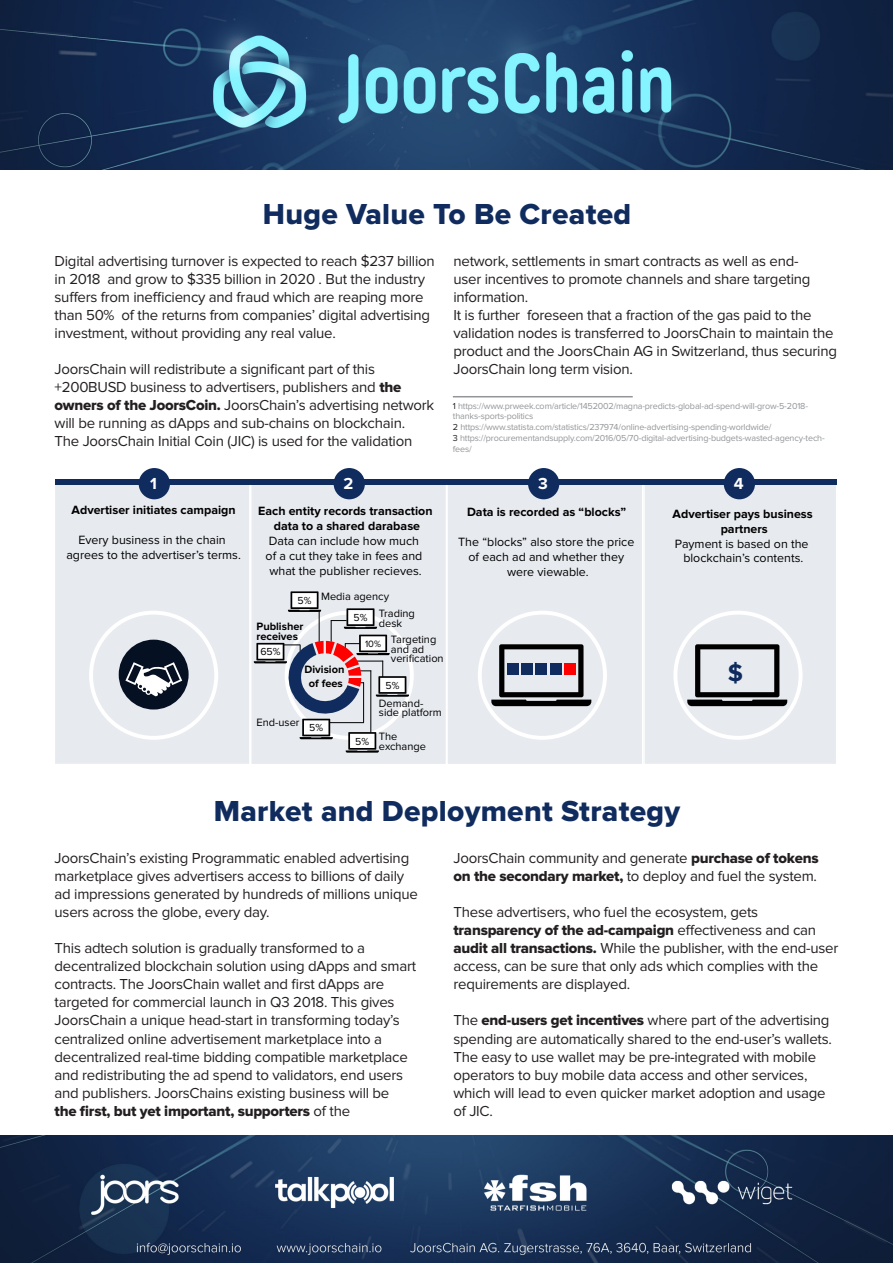
<style>
.page{position:relative;width:893px;height:1263px;background:#fff}
.page>*{position:absolute;margin:0;border:0;box-sizing:border-box;transform-origin:0 0}
.t1{font:30px "Proxima Nova Extrabld";letter-spacing:.01em;color:#102c5e}
.t2{font:700 24.9px "Proxima Nova";color:#102c5e}
.t3{font:700 16.5px "Proxima Nova";color:#fff}
.platte_tekst_10{font:15px/18px "Proxima Nova";letter-spacing:-.015em;color:#231f20}
.t4{font:15px "Proxima Nova Extrabld";letter-spacing:-.015em;color:#231f20}
.t5{font:12.45px/14.9px "Proxima Nova";color:#000;text-align:center}
.t6{font:700 12.45px/14.9px "Proxima Nova";color:#000;text-align:center}
.t7{font:11.1px/9.6px "Proxima Nova";color:#000}
.t8{font:700 11.1px/13.2px "Proxima Nova";color:#000;text-align:center}
.t9{font:10.5px "Proxima Nova";color:#000}
.t10{font:9.45px "Proxima Nova";color:#000}
.t11{font:9px/10.8px "Proxima Nova";letter-spacing:-.015em;color:#939598}
.s1{font-family:"Proxima Nova Extrabld"}
.s2{color:#231f20}
.s3{font-family:"Proxima Nova"}
</style>
<div class="page">
<img style="left:0;top:0;width:893px;height:170px">
<img style="left:0;top:1135px;width:893px;height:128px">
<div style="left:55px;top:482px;width:781px;height:281px;background:#e7eaef"></div>
<div style="left:54px;top:483px;width:197px;height:282px;border:2px solid #fff"></div>
<div style="left:446px;top:483px;width:197px;height:282px;border:1px solid #fff"></div>
<div style="left:643px;top:483px;width:197px;height:282px;border:1px solid #fff"></div>
<div style="left:89px;top:611px;width:129px;height:129px;border:4px solid #fff;border-radius:50%"></div>
<div style="left:478px;top:611px;width:129px;height:129px;border:4px solid #fff;border-radius:50%"></div>
<div style="left:673px;top:611px;width:129px;height:129px;border:4px solid #fff;border-radius:50%"></div>
<div style="left:119px;top:640px;width:70px;height:69px;background:#061023;border-radius:50%"></div>
<svg style="left:125px;top:662px;width:57px;height:34px"></svg>
<svg style="left:687px;top:644px;width:100px;height:62px"></svg>
<svg style="left:491px;top:644px;width:100px;height:62px"></svg>
<div style="left:507px;top:663px;width:11px;height:12px;background:#102c5e"></div>
<div style="left:522px;top:663px;width:11px;height:12px;background:#102c5e"></div>
<div style="left:536px;top:663px;width:11px;height:12px;background:#102c5e"></div>
<div style="left:550px;top:663px;width:12px;height:12px;background:#102c5e"></div>
<div style="left:565px;top:663px;width:11px;height:12px;background:#f00"></div>
<div style="left:55px;top:479px;width:781px;height:6px;background:#102c5e"></div>
<div style="left:139px;top:468px;width:31px;height:31px;background:#102c5e;border-radius:50%"></div>
<div style="left:334px;top:468px;width:31px;height:31px;background:#102c5e;border-radius:50%"></div>
<div style="left:528px;top:468px;width:31px;height:31px;background:#102c5e;border-radius:50%"></div>
<div style="left:724px;top:468px;width:31px;height:31px;background:#102c5e;border-radius:50%"></div>
<svg style="left:254px;top:591px;width:155px;height:162px"></svg>
<hr style="left:453px;top:396px;width:180px;height:1px;background:#939598">
<p class="t1" style="left:263px;top:196px;width:370px">Huge Value To Be Created</p>
<p class="platte_tekst_10" style="left:55px;top:252px;width:382px">Digital advertising turnover is expected to reach $237 billion in 2018 and grow to $335 billion in 2020 . But the industry suffers from inefficiency and fraud which are reaping more than 50% of the returns from companies’ digital advertising investment, without providing any real value.</p>
<p class="platte_tekst_10" style="left:55px;top:360px;width:381px">JoorsChain will redistribute a significant part of this +200BUSD business to advertisers, publishers and <span class="s1">the owners of the JoorsCoin.</span> JoorsChain’s advertising network will be running as dApps and sub-chains on blockchain.<br>The JoorsChain Initial Coin (JIC) is used for the validation</p>
<p class="platte_tekst_10" style="left:453px;top:252px;width:359px">network, settlements in smart contracts as well as end&shy;user incentives to promote channels and share targeting information.</p>
<p class="platte_tekst_10" style="left:453px;top:306px;width:385px">It is further foreseen that a fraction of the gas paid to the validation nodes is transferred to JoorsChain to maintain the product and the JoorsChain AG in Switzerland, thus securing JoorsChain long term vision.</p>
<p class="t11" style="left:453px;top:400px;width:357px"><span class="s2">1</span> https://www.prweek.com/article/1452002/magna-predicts-global-ad-spend-will-grow-5-2018-</p>
<p class="t11" style="left:453px;top:411px;width:82px">thanks-sports-politics</p>
<p class="t11" style="left:453px;top:422px;width:320px"><span class="s2">2</span> https://www.statista.com/statistics/237974/online-advertising-spending-worldwide/</p>
<p class="t11" style="left:453px;top:433px;width:373px"><span class="s2">3</span> https://procurementandsupply.com/2016/05/70-digital-advertising-budgets-wasted-agency-tech&shy;fees/</p>
<p class="t3" style="left:150px;top:474px;width:8px">1</p>
<p class="t3" style="left:344px;top:474px;width:11px">2</p>
<p class="t3" style="left:538px;top:474px;width:11px">3</p>
<p class="t3" style="left:734px;top:474px;width:11px">4</p>
<p class="t6" style="left:72px;top:503px;width:166px">Advertiser initiates campaign</p>
<p class="t5" style="left:66px;top:533px;width:176px">Every business in the chain agrees to the advertiser’s terms.</p>
<p class="t6" style="left:258px;top:503px;width:176px">Each entity records transaction data to a shared darabase</p>
<p class="t6" style="left:467px;top:505px;width:161px">Data is recorded as “blocks”</p>
<p class="t6" style="left:672px;top:507px;width:142px">Advertiser pays business partners</p>
<p class="t5" style="left:266px;top:533px;width:158px">Data can include how much of a cut they take in fees and what the publisher recieves.</p>
<p class="t5" style="left:458px;top:535px;width:178px">The “blocks” also store the price of each ad and whether they were viewable.</p>
<p class="t5" style="left:675px;top:536px;width:135px">Payment is based on the blockchain’s contents.</p>
<p class="t9" style="left:298px;top:594px;width:15px">5%</p>
<p class="t7" style="left:321px;top:592px;width:69px">Media agency</p>
<p class="t7" style="left:379px;top:609px;width:38px">Trading desk</p>
<p class="t9" style="left:353px;top:611px;width:15px">5%</p>
<p class="t8" style="left:256px;top:622px;width:49px;line-height:9.6px;text-align:left">Publisher receives</p>
<p class="t7" style="left:391px;top:634px;width:54px">Targeting and ad verification</p>
<p class="t10" style="left:365px;top:638px;width:17px">10%</p>
<p class="t9" style="left:260px;top:646px;width:22px">65%</p>
<p class="t8" style="left:304px;top:663px;width:41px">Division of fees</p>
<p class="t2" style="left:728px;top:658px;width:17px">$</p>
<p class="t9" style="left:385px;top:679px;width:15px">5%</p>
<p class="t7" style="left:256px;top:718px;width:68px">End-user <sub>5%</sub></p>
<p class="t9" style="left:355px;top:735px;width:15px">5%</p>
<p class="t7" style="left:379px;top:698px;width:64px">Demand&shy;side platform</p>
<p class="t7" style="left:379px;top:732px;width:49px">The exchange</p>
<p class="t1" style="left:214px;top:793px;width:468px">Market and Deployment Strategy</p>
<p class="platte_tekst_10" style="left:55px;top:850px;width:365px">JoorsChain’s existing Programmatic enabled advertising marketplace gives advertisers access to billions of daily ad impressions generated by hundreds of millions unique users across the globe, every day.</p>
<p class="platte_tekst_10" style="left:55px;top:940px;width:363px">This adtech solution is gradually transformed to a decentralized blockchain solution using dApps and smart contracts. The JoorsChain wallet and first dApps are targeted for commercial launch in Q3 2018. This gives JoorsChain a unique head-start in transforming today’s centralized online advertisement marketplace into a decentralized real-time bidding compatible marketplace and redistributing the ad spend to validators, end users and publishers. JoorsChains existing business will be</p>
<p class="t4" style="left:55px;top:1102px;width:297px">the first, but yet important, supporters <span class="s3">of the</span></p>
<p class="platte_tekst_10" style="left:453px;top:850px;width:367px">JoorsChain community and generate <span class="s1">purchase of tokens on the secondary market,</span> to deploy and fuel the system.</p>
<p class="platte_tekst_10" style="left:453px;top:904px;width:386px">These advertisers, who fuel the ecosystem, gets <span class="s1">transparency of the ad-campaign</span> effectiveness and can <span class="s1">audit all transactions.</span> While the publisher, with the end-user access, can be sure that only ads which complies with the requirements are displayed.</p>
<p class="platte_tekst_10" style="left:453px;top:1012px;width:380px">The <span class="s1">end-users get incentives</span> where part of the advertising spending are automatically shared to the end-user’s wallets.<br>The easy to use wallet may be pre-integrated with mobile operators to buy mobile data access and other services, which will lead to even quicker market adoption and usage of JIC.</p>
</div>
